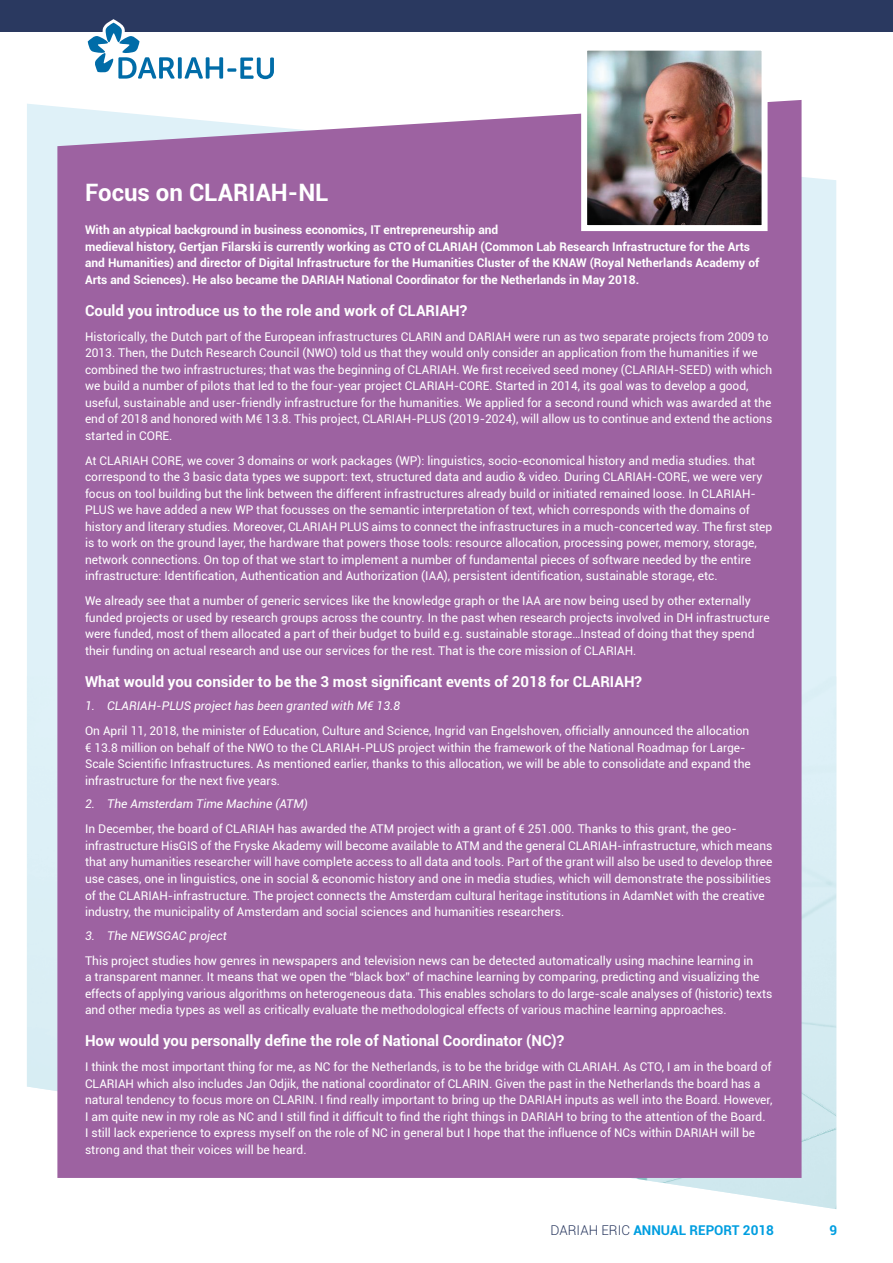
<style>
.page{position:relative;width:893px;height:1263px;background:#fff}
.page>*{position:absolute;margin:0;border:0;box-sizing:border-box;transform-origin:0 0}
.Infographic_Head{font:700 24px "Roboto";color:#fff}
.Infographic_H2{font:700 15px "Roboto";color:#fff}
.t1{font:700 13.5px "Roboto";color:#009ee0}
.Infographic_body{font:12px/16.5px "Roboto";color:#fff}
.Infographic_body-2{font:700 12px/16.5px "Roboto";color:#fff}
.Infographic_H3{font:italic 12px "Roboto";color:#fff}
.s1{font-weight:300;color:#2a3960}
</style>
<div class="page">
<svg style="left:27px;top:104px;width:809px;height:572px;background:#e0f0f7"></svg>
<img style="left:27px;top:676px;width:809px;height:533px">
<div style="left:57px;top:100px;width:744px;height:1078px;background:#9d62a1"></div>
<img style="left:588px;top:52px;width:173px;height:172px">
<div style="left:581px;top:45px;width:187px;height:186px;border:6px solid #fff"></div>
<div style="left:0;top:0;width:893px;height:32px;background:#2a3960"></div>
<svg style="left:178px;top:57px;width:4px;height:22px"></svg>
<svg style="left:88px;top:19px;width:87px;height:60px"></svg>
<svg style="left:184px;top:57px;width:90px;height:22px"></svg>
<p class="Infographic_Head" style="left:85px;top:175px;width:245px">Focus on CLARIAH-NL</p>
<p class="Infographic_body-2" style="left:85px;top:221px;width:676px">With an atypical background in business economics, IT entrepreneurship and<br>medieval history, Gertjan Filarski is currently working as CTO of CLARIAH (Common Lab Research Infrastructure for the Arts and Humanities) and director of Digital Infrastructure for the Humanities Cluster of the KNAW (Royal Netherlands Academy of Arts and Sciences). He also became the DARIAH National Coordinator for the Netherlands in May 2018.</p>
<p class="Infographic_H2" style="left:85px;top:300px;width:384px">Could you introduce us to the role and work of CLARIAH?</p>
<p class="Infographic_body" style="left:85px;top:328px;width:689px">Historically, the Dutch part of the European infrastructures CLARIN and DARIAH were run as two separate projects from 2009 to 2013. Then, the Dutch Research Council (NWO) told us that they would only consider an application from the humanities if we combined the two infrastructures; that was the beginning of CLARIAH. We first received seed money (CLARIAH-SEED) with which we build a number of pilots that led to the four-year project CLARIAH-CORE. Started in 2014, its goal was to develop a good, useful, sustainable and user-friendly infrastructure for the humanities. We applied for a second round which was awarded at the end of 2018 and honored with M€ 13.8. This project, CLARIAH-PLUS (2019-2024), will allow us to continue and extend the actions started in CORE.</p>
<p class="Infographic_body" style="left:85px;top:452px;width:689px">At CLARIAH CORE, we cover 3 domains or work packages (WP): linguistics, socio-economical history and media studies. that correspond to the 3 basic data types we support: text, structured data and audio &amp; video. During CLARIAH-CORE, we were very focus on tool building but the link between the different infrastructures already build or initiated remained loose. In CLARIAH-PLUS we have added a new WP that focusses on the semantic interpretation of text, which corresponds with the domains of history and literary studies. Moreover, CLARIAH PLUS aims to connect the infrastructures in a much-concerted way. The first step is to work on the ground layer, the hardware that powers those tools: resource allocation, processing power, memory, storage, network connections. On top of that we start to implement a number of fundamental pieces of software needed by the entire infrastructure: Identification, Authentication and Authorization (IAA), persistent identification, sustainable storage, etc.</p>
<p class="Infographic_body" style="left:85px;top:592px;width:686px">We already see that a number of generic services like the knowledge graph or the IAA are now being used by other externally funded projects or used by research groups across the country. In the past when research projects involved in DH infrastructure were funded, most of them allocated a part of their budget to build e.g. sustainable storage…Instead of doing that they spend their funding on actual research and use our services for the rest. That is the core mission of CLARIAH.</p>
<p class="Infographic_H2" style="left:85px;top:671px;width:558px">What would you consider to be the 3 most significant events of 2018 for CLARIAH?</p>
<p class="Infographic_H3" style="left:85px;top:698px;width:317px">1. CLARIAH-PLUS project has been granted with M€ 13.8</p>
<p class="Infographic_body" style="left:85px;top:722px;width:667px">On April 11, 2018, the minister of Education, Culture and Science, Ingrid van Engelshoven, officially announced the allocation € 13.8 million on behalf of the NWO to the CLARIAH-PLUS project within the framework of the National Roadmap for Large-Scale Scientific Infrastructures. As mentioned earlier, thanks to this allocation, we will be able to consolidate and expand the infrastructure for the next five years.</p>
<p class="Infographic_H3" style="left:85px;top:796px;width:224px">2. The Amsterdam Time Machine (ATM)</p>
<p class="Infographic_body" style="left:85px;top:820px;width:689px">In December, the board of CLARIAH has awarded the ATM project with a grant of € 251.000. Thanks to this grant, the geo&shy;infrastructure HisGIS of the Fryske Akademy will become available to ATM and the general CLARIAH-infrastructure, which means that any humanities researcher will have complete access to all data and tools. Part of the grant will also be used to develop three use cases, one in linguistics, one in social &amp; economic history and one in media studies, which will demonstrate the possibilities of the CLARIAH-infrastructure. The project connects the Amsterdam cultural heritage institutions in AdamNet with the creative industry, the municipality of Amsterdam and social sciences and humanities researchers.</p>
<p class="Infographic_H3" style="left:85px;top:927px;width:143px">3. The NEWSGAC project</p>
<p class="Infographic_body" style="left:85px;top:951px;width:689px">This project studies how genres in newspapers and television news can be detected automatically using machine learning in<br>a transparent manner. It means that we open the “black box” of machine learning by comparing, predicting and visualizing the effects of applying various algorithms on heterogeneous data. This enables scholars to do large-scale analyses of (historic) texts and other media types as well as critically evaluate the methodological effects of various machine learning approaches.</p>
<p class="Infographic_H2" style="left:85px;top:1030px;width:481px">How would you personally define the role of National Coordinator (NC)?</p>
<p class="Infographic_body" style="left:85px;top:1058px;width:689px">I think the most important thing for me, as NC for the Netherlands, is to be the bridge with CLARIAH. As CTO, I am in the board of CLARIAH which also includes Jan Odjik, the national coordinator of CLARIN. Given the past in the Netherlands the board has a natural tendency to focus more on CLARIN. I find really important to bring up the DARIAH inputs as well into the Board. However, I am quite new in my role as NC and I still find it difficult to find the right things in DARIAH to bring to the attention of the Board.<br>I still lack experience to express myself on the role of NC in general but I hope that the influence of NCs within DARIAH will be strong and that their voices will be heard.</p>
<p class="t1" style="left:551px;top:1220px;width:225px"><span class="s1">DARIAH ERIC</span> ANNUAL REPORT 2018</p>
<p class="t1" style="left:830px;top:1220px;width:9px">9</p>
</div>
